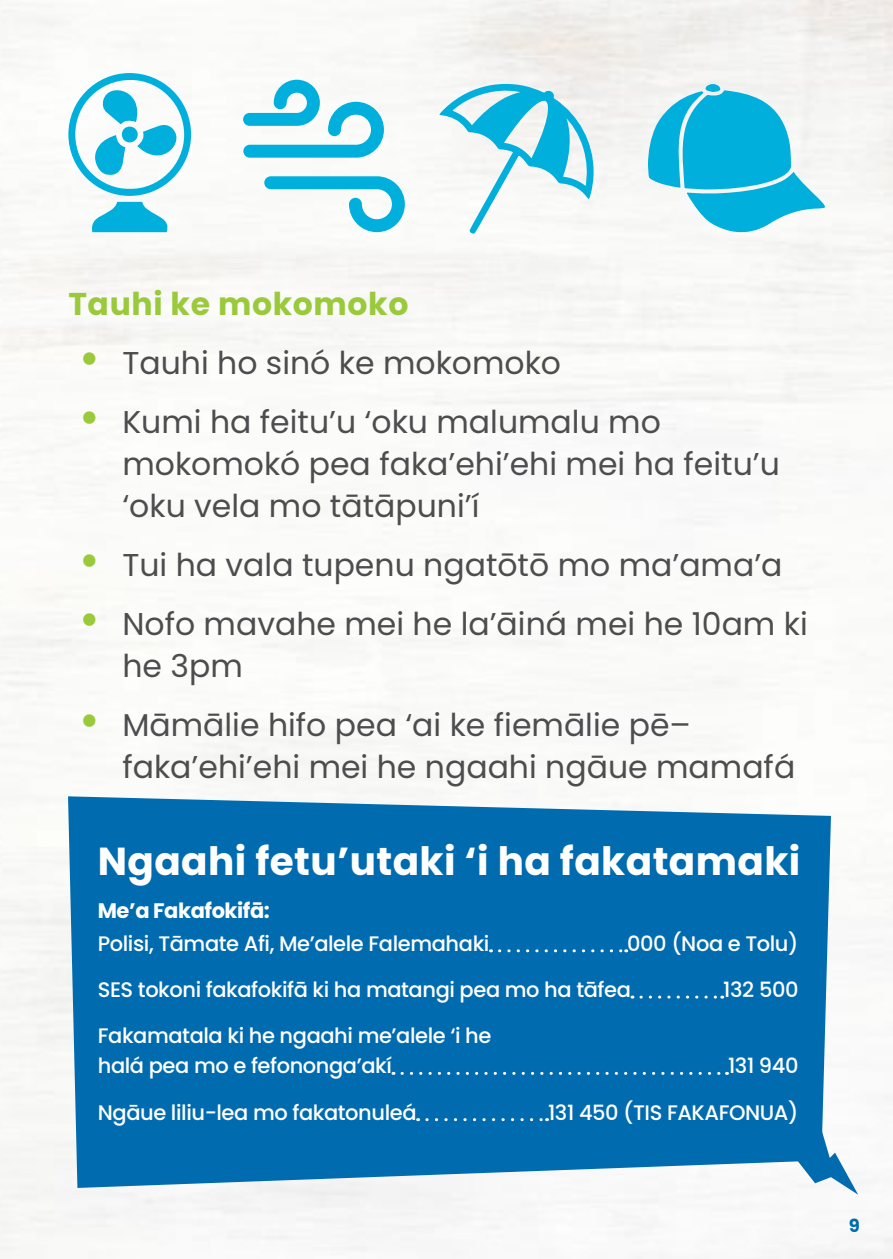
<style>
.page{position:relative;width:893px;height:1259px;background:#fff}
.page>*{position:absolute;margin:0;border:0;box-sizing:border-box;transform-origin:0 0}
.t1{font:700 39px "Poppins";letter-spacing:.01em;color:#fff}
.t2{font:31.5px/59.1px "Poppins";color:#4d4d4f}
.t3{font:700 31.5px "Poppins";letter-spacing:.02em;color:#9aca3c}
.t4{font:500 21px/30px "Poppins";letter-spacing:-.02em;color:#fff}
.t5{font:700 21px "Poppins";letter-spacing:-.02em;color:#fff}
.t6{font:700 18px "Poppins";color:#006caf}
</style>
<div class="page">
<svg style="left:68px;top:796px;width:763px;height:392px;background:#1175b3"></svg>
<svg style="left:791px;top:1129px;width:67px;height:65px"></svg>
<svg style="left:91px;top:202px;width:77px;height:30px"></svg>
<svg style="left:68px;top:73px;width:123px;height:123px"></svg>
<div style="left:122px;top:127px;width:16px;height:15px;background:#00afdb;border-radius:50%"></div>
<svg style="left:439px;top:60px;width:156px;height:176px"></svg>
<svg style="left:264px;top:176px;width:141px;height:56px"></svg>
<svg style="left:243px;top:80px;width:141px;height:78px"></svg>
<svg style="left:648px;top:83px;width:177px;height:150px"></svg>
<svg style="left:499px;top:949px;width:128px;height:3px"></svg>
<svg style="left:641px;top:995px;width:82px;height:3px"></svg>
<svg style="left:402px;top:1072px;width:325px;height:3px"></svg>
<svg style="left:427px;top:1118px;width:121px;height:3px"></svg>
<p class="t3" style="left:68px;top:285px;width:341px">Tauhi ke mokomoko</p>
<p class="t2" style="left:122px;top:333px;width:540px">Tauhi ho sinó ke mokomoko<br>Kumi ha feitu’u ‘oku malumalu mo</p>
<p class="t2" style="left:122px;top:443px;width:659px;line-height:42px">mokomokó pea faka’ehi’ehi mei ha feitu’u ‘oku vela mo tātāpuni’í</p>
<p class="t2" style="left:122px;top:535px;width:687px">Tui ha vala tupenu ngatōtō mo ma’ama’a<br>Nofo mavahe mei he la’āiná mei he 10am ki</p>
<p class="t2" style="left:122px;top:636px;width:570px">he 3pm<br>Māmālie hifo pea ‘ai ke fiemālie pē–</p>
<p class="t2" style="left:122px;top:737px;width:674px">faka’ehi’ehi mei he ngaahi ngāue mamafá</p>
<p class="t1" style="left:98px;top:838px;width:704px">Ngaahi fetu’utaki ‘i ha fakatamaki</p>
<p class="t5" style="left:98px;top:898px;width:174px">Me’a Fakafokifā:</p>
<p class="t4" style="left:98px;top:928px;width:393px">Polisi, Tāmate Afi, Me’alele Falemahaki</p>
<p class="t4" style="left:627px;top:928px;width:173px">000 (Noa e Tolu)</p>
<p class="t4" style="left:98px;top:975px;width:535px">SES tokoni fakafokifā ki ha matangi pea mo ha tāfea</p>
<p class="t4" style="left:723px;top:975px;width:77px">132 500</p>
<p class="t4" style="left:98px;top:1021px;width:395px">Fakamatala ki he ngaahi me’alele ‘i he halá pea mo e fefononga’akí</p>
<p class="t4" style="left:728px;top:1051px;width:72px">131 940</p>
<p class="t4" style="left:98px;top:1097px;width:320px">Ngāue liliu-lea mo fakatonuleá</p>
<p class="t4" style="left:548px;top:1097px;width:252px">131 450 (TIS FAKAFONUA)</p>
<p class="t6" style="left:849px;top:1215px;width:13px">9</p>
</div>
